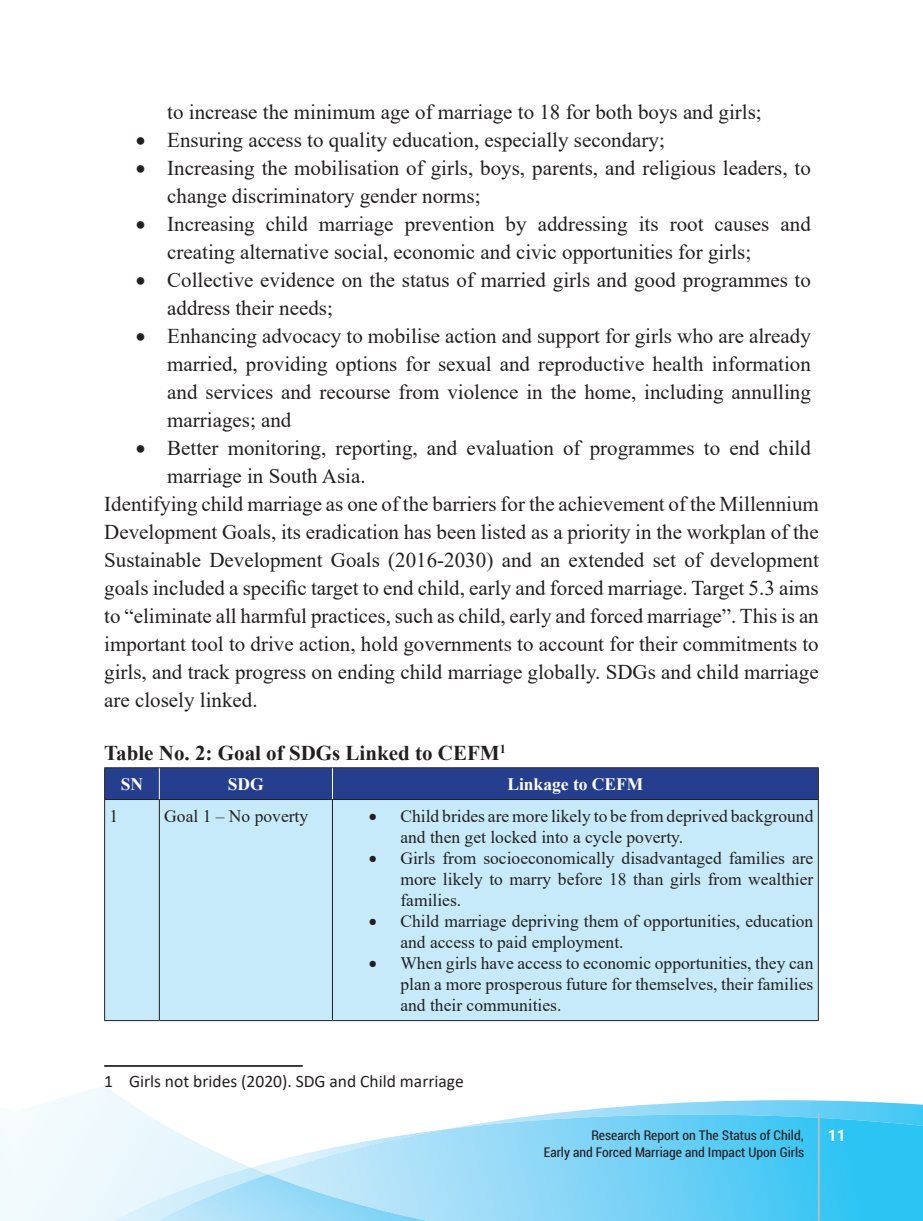
<style>
.page{position:relative;width:923px;height:1221px;background:#fff}
.page>*{position:absolute;margin:0;border:0;box-sizing:border-box;transform-origin:0 0}
.t1{font:21px/28px "Times New Roman";color:#231f20}
.t2{font:700 21px "Times New Roman";color:#231f20}
.t3{font:17.5px/21px "Times New Roman";color:#231f20}
.t4{font:17.5px "Calibri";color:#231f20}
.t5{font:700 17.5px "Times New Roman";color:#fff}
.t6{font:700 15.75px "Roboto";color:#fff}
.t7{font:condensed 14px/16.8px "Roboto";color:#231f20;text-align:right}
</style>
<div class="page">
<svg style="left:0;top:1086px;width:923px;height:134px"></svg>
<hr style="left:818px;top:1114px;width:1px;height:106px;background:#bcbdc0">
<div style="left:105px;top:768px;width:713px;height:31px;background:#253f8e"></div>
<div style="left:105px;top:800px;width:713px;height:220px;background:#c6eafa"></div>
<hr style="left:104px;top:767px;width:55px;height:1px;background:#231f20">
<hr style="left:159px;top:767px;width:173px;height:1px;background:#231f20">
<hr style="left:332px;top:767px;width:487px;height:1px;background:#231f20">
<hr style="left:104px;top:799px;width:55px;height:1px;background:#231f20">
<hr style="left:159px;top:799px;width:173px;height:1px;background:#231f20">
<hr style="left:332px;top:799px;width:487px;height:1px;background:#231f20">
<hr style="left:104px;top:1020px;width:55px;height:1px;background:#231f20">
<hr style="left:159px;top:1020px;width:173px;height:1px;background:#231f20">
<hr style="left:332px;top:1020px;width:487px;height:1px;background:#231f20">
<hr style="left:104px;top:768px;width:1px;height:31px;background:#231f20">
<hr style="left:104px;top:800px;width:1px;height:220px;background:#231f20">
<hr style="left:818px;top:768px;width:1px;height:31px;background:#231f20">
<hr style="left:159px;top:800px;width:1px;height:220px;background:#231f20">
<hr style="left:332px;top:800px;width:1px;height:220px;background:#231f20">
<hr style="left:818px;top:800px;width:1px;height:220px;background:#231f20">
<hr style="left:159px;top:768px;width:1px;height:31px;background:#fff">
<hr style="left:332px;top:768px;width:1px;height:31px;background:#fff">
<hr style="left:104px;top:1065px;width:199px;height:1px;background:#231f20">
<p class="t1" style="left:167px;top:97px;width:596px">to increase the minimum age of marriage to 18 for both boys and girls;</p>
<p class="t1" style="left:136px;top:125px;width:530px">• Ensuring access to quality education, especially secondary;</p>
<p class="t1" style="left:167px;top:153px;width:645px;text-indent:-32px">• Increasing the mobilisation of girls, boys, parents, and religious leaders, to change discriminatory gender norms;</p>
<p class="t1" style="left:167px;top:209px;width:645px;text-indent:-32px">• Increasing child marriage prevention by addressing its root causes and creating alternative social, economic and civic opportunities for girls;</p>
<p class="t1" style="left:167px;top:265px;width:645px;text-indent:-32px">• Collective evidence on the status of married girls and good programmes to address their needs;</p>
<p class="t1" style="left:167px;top:321px;width:645px;text-align:justify;text-indent:-32px">• Enhancing advocacy to mobilise action and support for girls who are already married, providing options for sexual and reproductive health information and services and recourse from violence in the home, including annulling marriages; and</p>
<p class="t1" style="left:167px;top:433px;width:645px;text-indent:-32px">• Better monitoring, reporting, and evaluation of programmes to end child marriage in South Asia.</p>
<p class="t1" style="left:104px;top:489px;width:716px;text-align:justify">Identifying child marriage as one of the barriers for the achievement of the Millennium Development Goals, its eradication has been listed as a priority in the workplan of the Sustainable Development Goals (2016-2030) and an extended set of development goals included a specific target to end child, early and forced marriage. Target 5.3 aims to “eliminate all harmful practices, such as child, early and forced marriage”. This is an important tool to drive action, hold governments to account for their commitments to girls, and track progress on ending child marriage globally. SDGs and child marriage are closely linked.</p>
<p class="t2" style="left:104px;top:738px;width:403px">Table No. 2: Goal of SDGs Linked to CEFM<sup>1</sup></p>
<p class="t5" style="left:121px;top:771px;width:24px">SN</p>
<p class="t5" style="left:228px;top:771px;width:37px">SDG</p>
<p class="t5" style="left:507px;top:771px;width:138px">Linkage to CEFM</p>
<p class="t3" style="left:110px;top:804px;width:10px">1</p>
<p class="t3" style="left:164px;top:804px;width:145px">Goal 1 – No poverty</p>
<p class="t3" style="left:400px;top:804px;width:414px;text-indent:-32px">• Child brides are more likely to be from deprived background and then get locked into a cycle poverty.</p>
<p class="t3" style="left:400px;top:846px;width:414px;text-align:justify;text-indent:-32px">• Girls from socioeconomically disadvantaged families are more likely to marry before 18 than girls from wealthier families.</p>
<p class="t3" style="left:400px;top:909px;width:414px;text-indent:-32px">• Child marriage depriving them of opportunities, education and access to paid employment.</p>
<p class="t3" style="left:400px;top:951px;width:414px;text-align:justify;text-indent:-32px">• When girls have access to economic opportunities, they can plan a more prosperous future for themselves, their families and their communities.</p>
<p class="t4" style="left:104px;top:1068px;width:361px">1 Girls not brides (2020). SDG and Child marriage</p>
<p class="t7" style="left:544px;top:1126px;width:262px">Research Report on The Status of Child,<br>Early and Forced Marriage and Impact Upon Girls</p>
<p class="t6" style="left:827px;top:1124px;width:20px">11</p>
</div>
